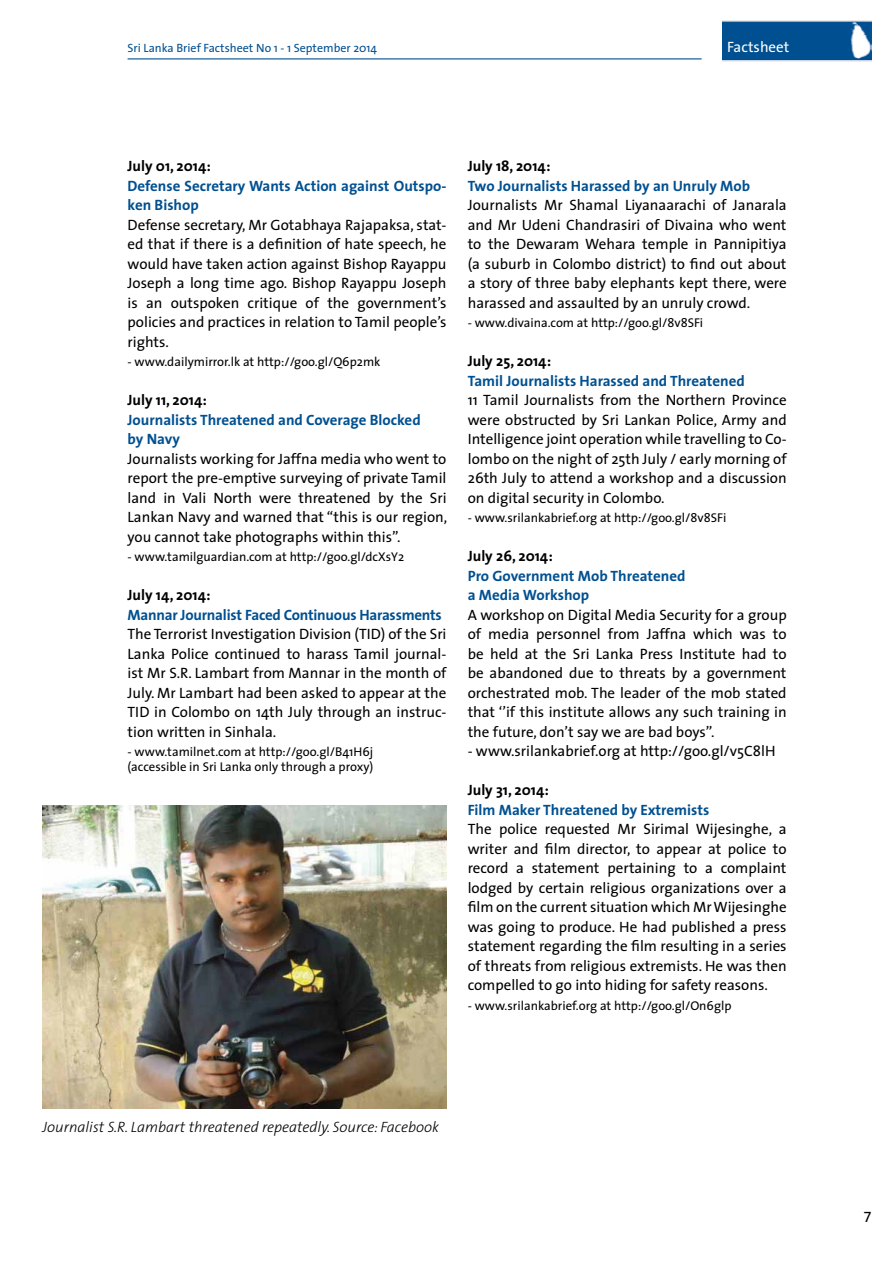
<style>
.page{position:relative;width:893px;height:1263px;background:#fff}
.page>*{position:absolute;margin:0;border:0;box-sizing:border-box;transform-origin:0 0}
.t1{font:15px/19.5px "The Sans";color:#000;text-align:justify}
.t2{font:700 15px/19.5px "The Sans";color:#005091}
.t3{font:700 15px "The Sans";color:#000}
.t4{font:italic 300 15px "The Sans";color:#000}
.t5{font:15px "The Sans";color:#fff}
.t6{font:15px "The Sans Expert";color:#000}
.t7{font:12.75px/15.3px "The Sans";color:#000}
.t8{font:12px "The Sans";color:#005091}
</style>
<div class="page">
<img style="left:723px;top:20px;width:149px;height:42px">
<hr style="left:128px;top:58px;width:574px;height:1px;background:#005091">
<img style="left:43px;top:806px;width:403px;height:303px">
<p class="t8" style="left:128px;top:38px;width:251px">Sri Lanka Brief Factsheet No 1 - 1 September 2014</p>
<p class="t5" style="left:727px;top:35px;width:64px">Factsheet</p>
<p class="t3" style="left:128px;top:153px;width:85px">July 01, 2014:</p>
<p class="t2" style="left:128px;top:175px;width:320px">Defense Secretary Wants Action against Outspo&shy;ken Bishop</p>
<p class="t1" style="left:128px;top:214px;width:320px">Defense secretary, Mr Gotabhaya Rajapaksa, stat&shy;ed that if there is a definition of hate speech, he would have taken action against Bishop Rayappu Joseph a long time ago. Bishop Rayappu Joseph is an outspoken critique of the government’s policies and practices in relation to Tamil people’s rights.</p>
<p class="t7" style="left:128px;top:354px;width:254px">- www.dailymirror.lk at http://goo.gl/Q6p2mk</p>
<p class="t3" style="left:128px;top:387px;width:81px">July 11, 2014:</p>
<p class="t2" style="left:128px;top:409px;width:295px">Journalists Threatened and Coverage Blocked by Navy</p>
<p class="t1" style="left:128px;top:448px;width:321px">Journalists working for Jaffna media who went to report the pre-emptive surveying of private Tamil land in Vali North were threatened by the Sri Lankan Navy and warned that “this is our region, you cannot take photographs within this”.</p>
<p class="t7" style="left:128px;top:549px;width:278px">- www.tamilguardian.com at http://goo.gl/dcXsY2</p>
<p class="t3" style="left:128px;top:582px;width:85px">July 14, 2014:</p>
<p class="t2" style="left:128px;top:604px;width:316px">Mannar Journalist Faced Continuous Harassments</p>
<p class="t1" style="left:128px;top:624px;width:320px">The Terrorist Investigation Division (TID) of the Sri Lanka Police continued to harass Tamil journal&shy;ist Mr S.R. Lambart from Mannar in the month of July. Mr Lambart had been asked to appear at the TID in Colombo on 14th July through an instruc&shy;tion written in Sinhala.</p>
<p class="t7" style="left:128px;top:744px;width:247px">- www.tamilnet.com at http://goo.gl/B41H6j (accessible in Sri Lanka only through a proxy)</p>
<p class="t3" style="left:468px;top:153px;width:84px">July 18, 2014:</p>
<p class="t2" style="left:468px;top:175px;width:284px">Two Journalists Harassed by an Unruly Mob</p>
<p class="t1" style="left:468px;top:195px;width:320px">Journalists Mr Shamal Liyanaarachi of Janarala and Mr Udeni Chandrasiri of Divaina who went to the Dewaram Wehara temple in Pannipitiya (a suburb in Colombo district) to find out about a story of three baby elephants kept there, were harassed and assaulted by an unruly crowd.</p>
<p class="t7" style="left:468px;top:315px;width:237px">- www.divaina.com at http://goo.gl/8v8SFi</p>
<p class="t3" style="left:468px;top:348px;width:85px">July 25, 2014:</p>
<p class="t2" style="left:468px;top:370px;width:279px">Tamil Journalists Harassed and Threatened</p>
<p class="t1" style="left:468px;top:390px;width:320px">11 Tamil Journalists from the Northern Province were obstructed by Sri Lankan Police, Army and Intelligence joint operation while travelling to Co&shy;lombo on the night of 25th July / early morning of 26th July to attend a workshop and a discussion on digital security in Colombo.</p>
<p class="t7" style="left:468px;top:510px;width:260px">- www.srilankabrief.org at http://goo.gl/8v8SFi</p>
<p class="t3" style="left:468px;top:543px;width:87px">July 26, 2014:</p>
<p class="t2" style="left:468px;top:565px;width:219px">Pro Government Mob Threatened a Media Workshop</p>
<p class="t1" style="left:468px;top:604px;width:320px">A workshop on Digital Media Security for a group of media personnel from Jaffna which was to be held at the Sri Lanka Press Institute had to be abandoned due to threats by a government orchestrated mob. The leader of the mob stated that ‘’if this institute allows any such training in the future, don’t say we are bad boys’’.</p>
<p class="t1" style="left:468px;top:741px;width:309px">- www.srilankabrief.org at http://goo.gl/v5C8lH</p>
<p class="t3" style="left:468px;top:777px;width:83px">July 31, 2014:</p>
<p class="t2" style="left:468px;top:799px;width:243px">Film Maker Threatened by Extremists</p>
<p class="t1" style="left:468px;top:819px;width:320px">The police requested Mr Sirimal Wijesinghe, a writer and film director, to appear at police to record a statement pertaining to a complaint lodged by certain religious organizations over a film on the current situation which Mr Wijesinghe was going to produce. He had published a press statement regarding the film resulting in a series of threats from religious extremists. He was then compelled to go into hiding for safety reasons.</p>
<p class="t7" style="left:468px;top:997px;width:265px">- www.srilankabrief.org at http://goo.gl/On6glp</p>
<p class="t4" style="left:43px;top:1114px;width:398px">Journalist S.R. Lambart threatened repeatedly. Source: Facebook</p>
<p class="t6" style="left:863px;top:1204px;width:10px">7</p>
</div>
